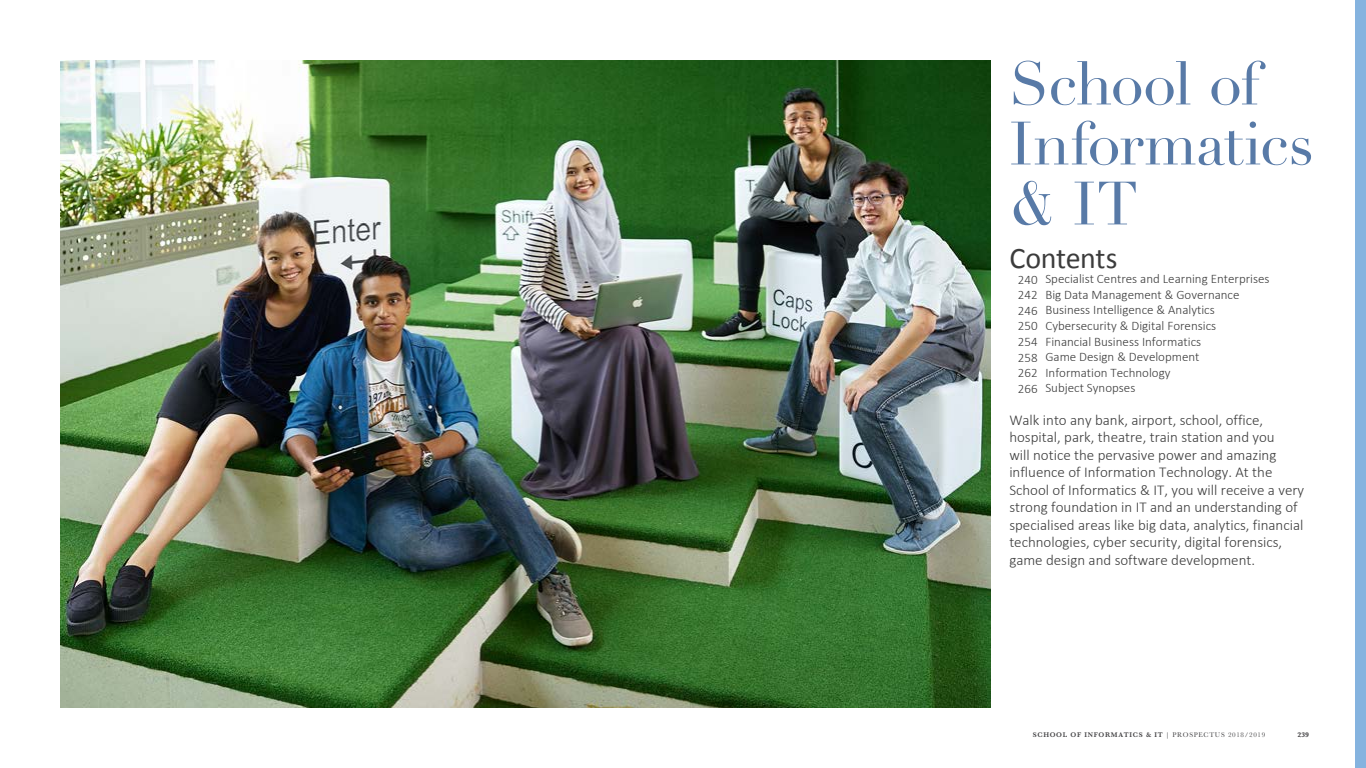
<style>
.page{position:relative;width:1366px;height:768px;background:#fff}
.page>*{position:absolute;margin:0;border:0;box-sizing:border-box;transform-origin:0 0}
.t1{font:60px/60px "Didot";letter-spacing:-.015em;color:#587aa7}
.t2{font:30px "Calibri";letter-spacing:-.015em;color:#3c3c3c}
.t3{font:300 15px/17.5px "Calibri";color:#3c3c3c}
.t4{font:300 13px/15.6px "Calibri";color:#3c3c3c}
.t5{font:600 7px "Baskerville";letter-spacing:.1em;color:#414042}
.t6{font:700 7px "Baskerville";color:#414042}
.s1{font-weight:400}
</style>
<div class="page">
<img style="left:60px;top:60px;width:930px;height:648px">
<div style="left:1355px;top:0;width:11px;height:768px;background:#85b3df"></div>
<h1 class="t1" style="left:1009px;top:55px;width:306px">School of<br>Informatics &amp; IT</h1>
<h2 class="t2" style="left:1009px;top:239px;width:109px">Contents</h2>
<p class="t4" style="left:1045px;top:271px;width:226px">Specialist Centres and Learning Enterprises<br>Big Data Management &amp; Governance<br>Business Intelligence &amp; Analytics<br>Cybersecurity &amp; Digital Forensics<br>Financial Business Informatics<br>Game Design &amp; Development<br>Information Technology<br>Subject Synopses</p>
<p class="t4" style="left:1018px;top:271px;width:21px;text-align:justify">240<br>242<br>246<br>250<br>254<br>258<br>262<br>266</p>
<p class="t3" style="left:1009px;top:411px;width:296px">Walk into any bank, airport, school, office, hospital, park, theatre, train station and you<br>will notice the pervasive power and amazing influence of Information Technology. At the School of Informatics &amp; IT, you will receive a very strong foundation in IT and an understanding of specialised areas like big data, analytics, financial technologies, cyber security, digital forensics, game design and software development.</p>
<p class="t5" style="left:1033px;top:730px;width:234px">SCHOOL OF INFORMATICS &amp; IT <span class="s1">| PROSPECTUS 2018/2019</span></p>
<p class="t6" style="left:1297px;top:730px;width:13px">239</p>
</div>
